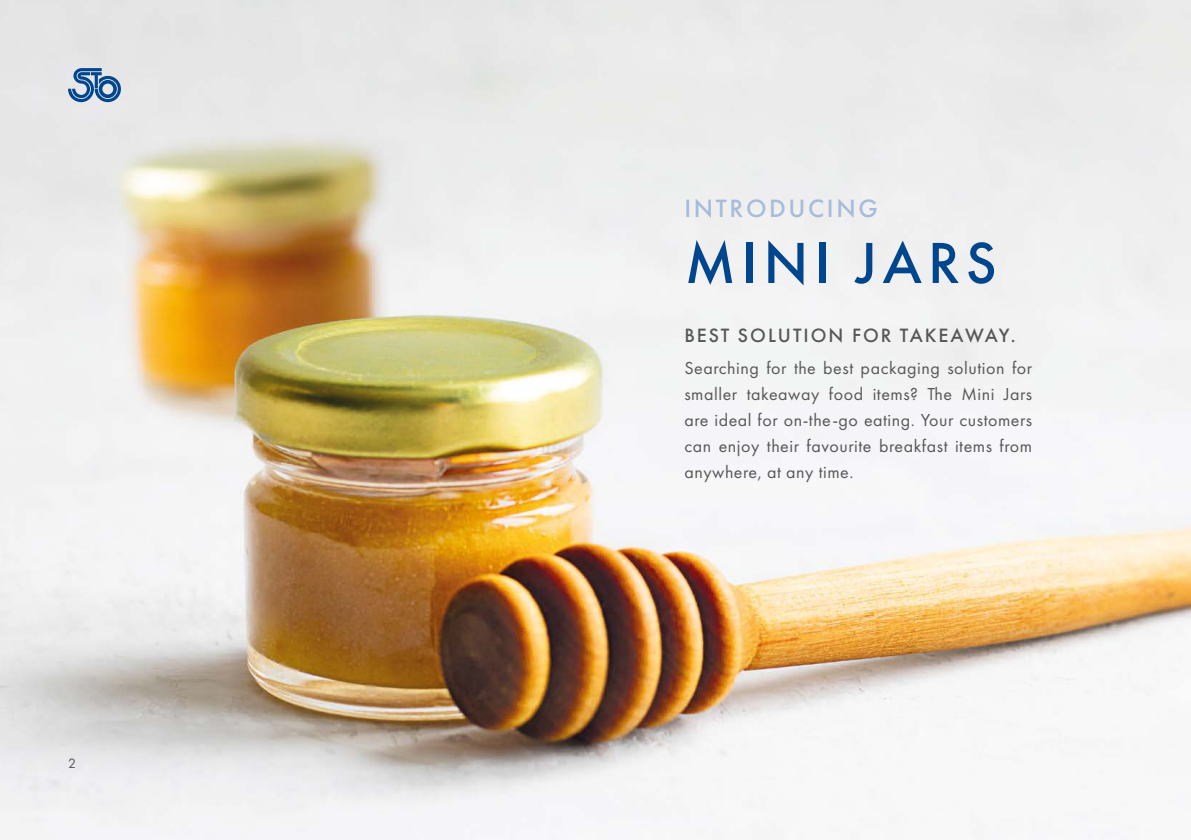
<style>
.page{position:relative;width:1191px;height:840px;background:#fff}
.page>*{position:absolute;margin:0;border:0;box-sizing:border-box;transform-origin:0 0}
.t1{font:500 60px "Futura PT";letter-spacing:.1em;color:#00468e}
.t2{font:500 26px "Futura PT";letter-spacing:.1em;color:#a7bcda}
.t3{font:500 20px "Futura PT";letter-spacing:.1em;color:#575756}
.t4{font:18px/26px "Futura PT";letter-spacing:.03em;color:#575756;text-align:justify}
.t5{font:14px "Futura PT";color:#575756}
</style>
<div class="page">
<img style="left:0;top:0;width:1191px;height:839px">
<svg style="left:68px;top:68px;width:53px;height:34px;background:#7396bb"></svg>
<p class="t5" style="left:68px;top:755px;width:9px">2</p>
<h2 class="t2" style="left:684px;top:193px;width:195px">INTRODUCING</h2>
<h1 class="t1" style="left:684px;top:227px;width:314px">MINI JARS</h1>
<p class="t3" style="left:684px;top:323px;width:332px">BEST SOLUTION FOR TAKEAWAY.</p>
<p class="t4" style="left:684px;top:354px;width:349px">Searching for the best packaging solution for smaller takeaway food items? The Mini Jars are ideal for on-the-go eating. Your customers can enjoy their favourite breakfast items from anywhere, at any time.</p>
</div>
